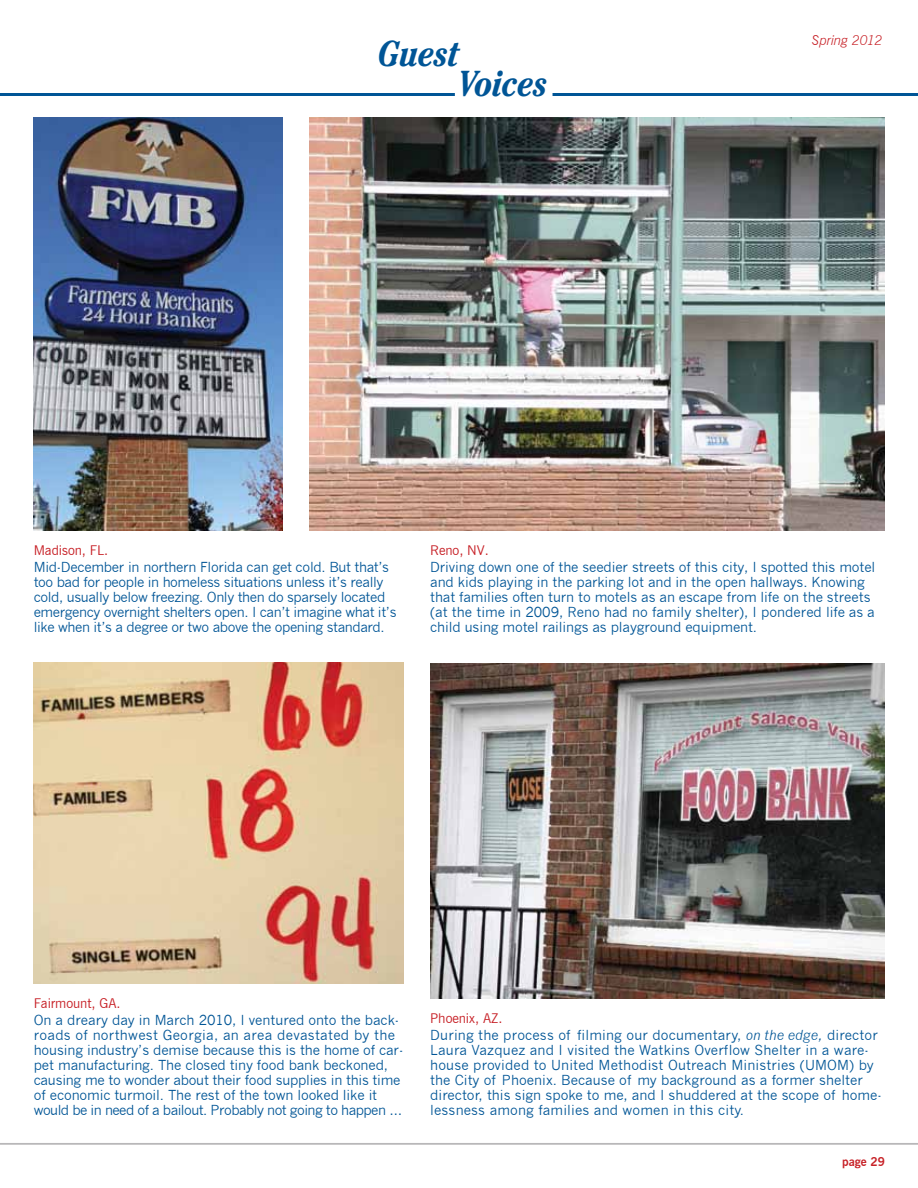
<style>
.page{position:relative;width:918px;height:1188px;background:#fff}
.page>*{position:absolute;margin:0;border:0;box-sizing:border-box;transform-origin:0 0}
.t1{font:italic 700 condensed 36px/29.4px "Cheltenham";letter-spacing:-.01em;color:#005596}
.t2{font:13.5px/15px "News Gothic";letter-spacing:-.01em;color:#005596}
.t3{font:13.5px/15px "News Gothic";letter-spacing:.01em;color:#005596}
.t4{font:13.5px/15px "News Gothic";letter-spacing:-.03em;color:#005596}
.t5{font:13.5px "News Gothic BT";letter-spacing:-.005em;color:#c72127}
.t6{font:italic 300 13.5px "News Gothic BT";letter-spacing:-.01em;color:#c72127}
.t7{font:700 12px "News Gothic BT";color:#c72127}
.s1{font-style:italic}
</style>
<div class="page">
<hr style="left:0;top:93px;width:455px;height:3px;background:#005596">
<hr style="left:553px;top:93px;width:365px;height:3px;background:#005596">
<img style="left:310px;top:117px;width:574px;height:414px">
<img style="left:430px;top:663px;width:454px;height:336px">
<img style="left:34px;top:663px;width:369px;height:321px">
<hr style="left:0;top:1143px;width:918px;height:1px;background:#b8b7b9">
<img style="left:34px;top:117px;width:249px;height:414px">
<h1 class="t1" style="left:459px;top:39px;width:90px;text-indent:-81px">Guest<br>Voices</h1>
<p class="t6" style="left:812px;top:32px;width:72px">Spring 2012</p>
<p class="t5" style="left:34px;top:542px;width:76px">Madison, FL.</p>
<p class="t4" style="left:34px;top:560px;width:364px">Mid-December in northern Florida can get cold. But that’s too bad for people in homeless situations unless it’s really cold, usually below freezing. Only then do sparsely located emergency overnight shelters open. I can’t imagine what it’s like when it’s a degree or two above the opening standard.</p>
<p class="t5" style="left:430px;top:542px;width:60px">Reno, NV.</p>
<p class="t2" style="left:430px;top:560px;width:447px">Driving down one of the seedier streets of this city, I spotted this motel and kids playing in the parking lot and in the open hallways. Knowing that families often turn to motels as an escape from life on the streets (at the time in 2009, Reno had no family shelter), I pondered life as a child using motel railings as playground equipment.</p>
<p class="t5" style="left:34px;top:995px;width:88px">Fairmount, GA.</p>
<p class="t2" style="left:34px;top:1013px;width:371px">On a dreary day in March 2010, I ventured onto the back&shy;roads of northwest Georgia, an area devastated by the housing industry’s demise because this is the home of car&shy;pet manufacturing. The closed tiny food bank beckoned, causing me to wonder about their food supplies in this time of economic turmoil. The rest of the town looked like it would be in need of a bailout. Probably not going to happen …</p>
<p class="t5" style="left:430px;top:1010px;width:74px">Phoenix, AZ.</p>
<p class="t3" style="left:430px;top:1028px;width:453px">During the process of filming our documentary, <span class="s1">on the edge,</span> director Laura Vazquez and I visited the Watkins Overflow Shelter in a ware&shy;house provided to United Methodist Outreach Ministries (UMOM) by the City of Phoenix. Because of my background as a former shelter director, this sign spoke to me, and I shuddered at the scope of home&shy;lessness among families and women in this city.</p>
<p class="t7" style="left:842px;top:1154px;width:44px">page 29</p>
</div>
